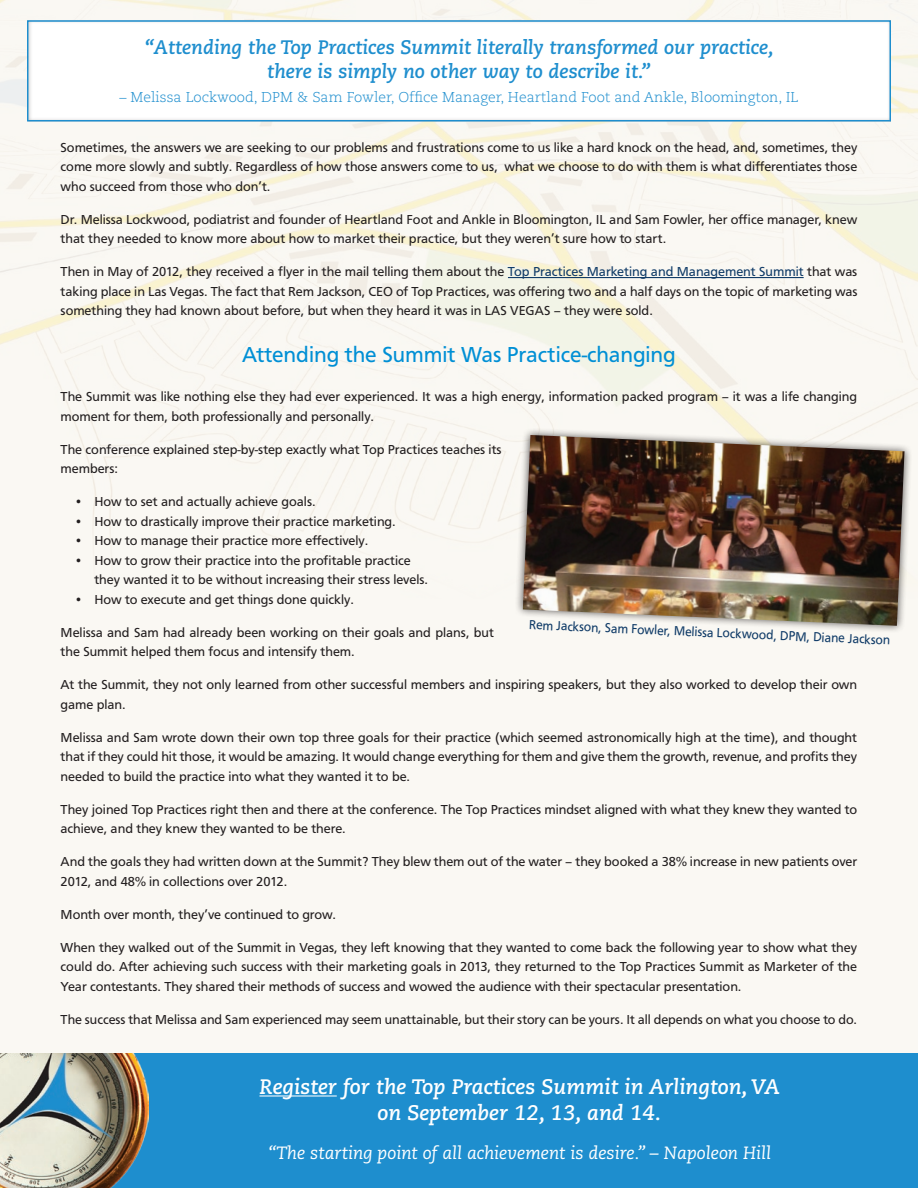
<style>
.page{position:relative;width:918px;height:1188px;background:#faf8f3}
.page>*{position:absolute;margin:0;border:0;box-sizing:border-box;transform-origin:0 0}
.t1{font:22.5px "Carto Gothic Std";color:#008fd5}
.t2{font:italic 700 21px/25.8px "Caecilia LT Std";color:#fff;text-align:center}
.t3{font:italic 700 19.5px/24px "Caecilia LT Std";color:#1e8ece;text-align:center}
.t4{font:italic 17.7px "Caecilia LT Std";color:#fff}
.t5{font:300 14.25px "Caecilia LT Std";color:#1e8ece}
.t6{font:13.5px/19.5px "Carto Gothic Std";color:#231f20}
.t7{font:13.5px "Carto Gothic Std";color:#113c68;scale:.93 1}
.s1{color:#113c68}
</style>
<div class="page">
<img style="left:0;top:0;width:918px;height:538px">
<div style="left:27px;top:20px;width:864px;height:104px;background:#fff"></div>
<div style="left:27px;top:20px;width:864px;height:102px;border:2px solid #1e8ece"></div>
<hr style="left:508px;top:277px;width:296px;height:1px;background:#113c68">
<img style="left:904px;top:0;width:14px;height:284px">
<div style="left:0;top:1053px;width:918px;height:135px;background:#1e8ece"></div>
<img style="left:0;top:1053px;width:148px;height:135px">
<div style="left:515px;top:427px;width:398px;height:207px;background:#231f20;opacity:.75"></div>
<img style="left:523px;top:435px;width:381px;height:191px">
<hr style="left:259px;top:1095px;width:78px;height:2px;background:#fff">
<h3 class="t3" style="left:145px;top:36px;width:630px">“Attending the Top Practices Summit literally transformed our practice, there is simply no other way to describe it.”</h3>
<p class="t5" style="left:119px;top:89px;width:681px">– Melissa Lockwood, DPM &amp; Sam Fowler, Office Manager, Heartland Foot and Ankle, Bloomington, IL</p>
<p class="t6" style="left:61px;top:137px;width:798px;text-align:justify">Sometimes, the answers we are seeking to our problems and frustrations come to us like a hard knock on the head, and, sometimes, they come more slowly and subtly. Regardless of how those answers come to us, what we choose to do with them is what differentiates those who succeed from those who don’t.</p>
<p class="t6" style="left:61px;top:209px;width:798px">Dr. Melissa Lockwood, podiatrist and founder of Heartland Foot and Ankle in Bloomington, IL and Sam Fowler, her office manager, knew that they needed to know more about how to market their practice, but they weren’t sure how to start.</p>
<p class="t6" style="left:61px;top:262px;width:798px;text-align:justify">Then in May of 2012, they received a flyer in the mail telling them about the <span class="s1">Top Practices Marketing and Management Summit</span> that was taking place in Las Vegas. The fact that Rem Jackson, CEO of Top Practices, was offering two and a half days on the topic of marketing was something they had known about before, but when they heard it was in LAS VEGAS – they were sold.</p>
<h1 class="t1" style="left:242px;top:341px;width:435px">Attending the Summit Was Practice-changing</h1>
<p class="t6" style="left:61px;top:387px;width:798px">The Summit was like nothing else they had ever experienced. It was a high energy, information packed program – it was a life changing moment for them, both professionally and personally.</p>
<p class="t6" style="left:61px;top:440px;width:443px">The conference explained step-by-step exactly what Top Practices teaches its members:</p>
<p class="t6" style="left:74px;top:492px;width:243px">• How to set and actually achieve goals.</p>
<p class="t6" style="left:74px;top:512px;width:323px">• How to drastically improve their practice marketing.</p>
<p class="t6" style="left:74px;top:531px;width:296px">• How to manage their practice more effectively.</p>
<p class="t6" style="left:94px;top:551px;width:335px;text-indent:-20px">• How to grow their practice into the profitable practice they wanted it to be without increasing their stress levels.</p>
<p class="t6" style="left:74px;top:590px;width:281px">• How to execute and get things done quickly.</p>
<p class="t6" style="left:61px;top:623px;width:435px">Melissa and Sam had already been working on their goals and plans, but the Summit helped them focus and intensify them.</p>
<p class="t6" style="left:61px;top:675px;width:798px">At the Summit, they not only learned from other successful members and inspiring speakers, but they also worked to develop their own game plan.</p>
<p class="t6" style="left:61px;top:728px;width:798px;text-align:justify">Melissa and Sam wrote down their own top three goals for their practice (which seemed astronomically high at the time), and thought that if they could hit those, it would be amazing. It would change everything for them and give them the growth, revenue, and profits they needed to build the practice into what they wanted it to be.</p>
<p class="t6" style="left:61px;top:800px;width:798px">They joined Top Practices right then and there at the conference. The Top Practices mindset aligned with what they knew they wanted to achieve, and they knew they wanted to be there.</p>
<p class="t6" style="left:61px;top:852px;width:798px">And the goals they had written down at the Summit? They blew them out of the water – they booked a 38% increase in new patients over<br>2012, and 48% in collections over 2012.</p>
<p class="t6" style="left:61px;top:905px;width:277px">Month over month, they’ve continued to grow.</p>
<p class="t6" style="left:61px;top:938px;width:798px;text-align:justify">When they walked out of the Summit in Vegas, they left knowing that they wanted to come back the following year to show what they could do. After achieving such success with their marketing goals in 2013, they returned to the Top Practices Summit as Marketer of the Year contestants. They shared their methods of success and wowed the audience with their spectacular presentation.</p>
<p class="t6" style="left:61px;top:1010px;width:798px">The success that Melissa and Sam experienced may seem unattainable, but their story can be yours. It all depends on what you choose to do.</p>
<p class="t7" style="left:530px;top:615px;width:390px;rotate:3deg">Rem Jackson, Sam Fowler, Melissa Lockwood, DPM, Diane Jackson</p>
<h2 class="t2" style="left:259px;top:1074px;width:522px">Register for the Top Practices Summit in Arlington, VA on September 12, 13, and 14.</h2>
<h3 class="t4" style="left:269px;top:1143px;width:504px">“The starting point of all achievement is desire.” – Napoleon Hill</h3>
</div>
